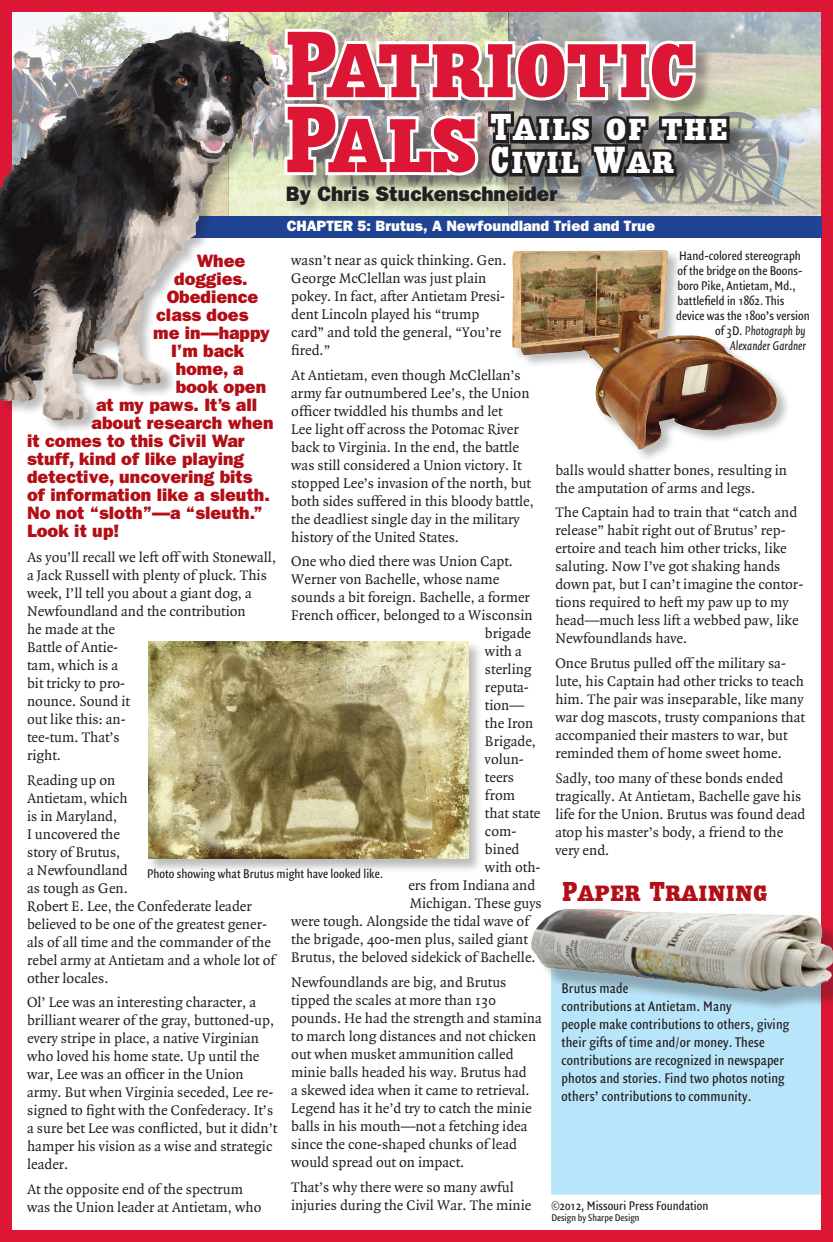
<style>
.page{position:relative;width:833px;height:1242px;background:#fff}
.page>*{position:absolute;margin:0;border:0;box-sizing:border-box;transform-origin:0 0}
.t1{font:condensed 82.5px/75px "AI Wood Antique";color:#dc1735}
.t2{font:condensed 33px/33px "AI Wood Antique";letter-spacing:.05em;color:#fff}
.t3{font:condensed 24px "AI Wood Antique";letter-spacing:.01em;color:#b30e15}
.t4{font:800 21px "Franklin Gothic LT";color:#231f20}
.t5{font:800 18px "Franklin Gothic LT";color:#b30e15}
.t6{font:15px/18px "Quadraat";color:#231f20}
.t7{font:15px/18px "Quadraat Sans Con";letter-spacing:.01em;color:#231f20}
.t8{font:800 15px "Franklin Gothic LT";color:#fff}
.t9{font:13.5px "Quadraat Sans Con";color:#231f20}
.t10{font:italic 13.5px "Quadraat Sans Con";color:#231f20}
.t11{font:10.5px "Quadraat Sans Con";color:#231f20}
.s1{font-style:normal}
</style>
<div class="page">
<div style="left:551px;top:1012px;width:268px;height:183px;background:#b9e5fa"></div>
<img style="left:13px;top:13px;width:806px;height:203px">
<div style="left:0;top:0;width:832px;height:1242px;border:12px solid #dc1735"></div>
<div style="left:537px;top:914px;width:295px;height:98px;background:#231f20;opacity:.3"></div>
<img style="left:531px;top:909px;width:216px;height:81px">
<div style="left:188px;top:216px;width:633px;height:22px;background:#214393"></div>
<div style="left:0;top:32px;width:283px;height:402px;background:#231f20;opacity:.3"></div>
<img style="left:0;top:32px;width:185px;height:371px">
<div style="left:491px;top:113px;width:257px;height:83px;background:#231f20;opacity:.4"></div>
<svg style="left:281px;top:0;width:451px;height:219px"></svg>
<div style="left:147px;top:640px;width:335px;height:233px;background:#231f20;opacity:.3"></div>
<img style="left:148px;top:641px;width:320px;height:218px">
<div style="left:511px;top:249px;width:280px;height:215px;background:#231f20;opacity:.3"></div>
<img style="left:512px;top:250px;width:266px;height:200px">
<h1 class="t1" style="left:284px;top:26px;width:413px">Patriotic<br>Pals</h1>
<h2 class="t2" style="left:490px;top:111px;width:239px">Tails of the<br>Civil War</h2>
<h3 class="t4" style="left:286px;top:181px;width:273px">By Chris Stuckenschneider</h3>
<p class="t8" style="left:286px;top:217px;width:370px">CHAPTER 5: Brutus, A Newfoundland Tried and True</p>
<p class="t6" style="left:291px;top:251px;width:217px">wasn’t near as quick thinking. Gen.<br>George McClellan was just plain pokey. In fact, after Antietam Presi&shy;dent Lincoln played his “trump card” and told the general, “You’re fired.”</p>
<p class="t6" style="left:291px;top:366px;width:244px">At Antietam, even though McClellan’s army far outnumbered Lee’s, the Union officer twiddled his thumbs and let<br>Lee light off across the Potomac River back to Virginia. In the end, the battle was still considered a Union victory. It stopped Lee’s invasion of the north, but both sides suffered in this bloody battle, the deadliest single day in the military history of the United States.</p>
<p class="t6" style="left:291px;top:553px;width:223px">One who died there was Union Capt.</p>
<p class="t6" style="left:291px;top:571px;width:210px">Werner von Bachelle, whose name</p>
<p class="t6" style="left:291px;top:589px;width:240px">sounds a bit foreign. Bachelle, a former</p>
<p class="t6" style="left:291px;top:607px;width:243px">French officer, belonged to a Wisconsin</p>
<p class="t6" style="left:485px;top:625px;width:48px">brigade</p>
<p class="t6" style="left:485px;top:643px;width:38px">with a</p>
<p class="t6" style="left:485px;top:661px;width:48px">sterling</p>
<p class="t6" style="left:485px;top:679px;width:45px">reputa-</p>
<p class="t6" style="left:485px;top:697px;width:41px">tion—</p>
<p class="t6" style="left:485px;top:715px;width:50px">the Iron</p>
<p class="t6" style="left:485px;top:733px;width:53px">Brigade,</p>
<p class="t6" style="left:485px;top:751px;width:40px">volun-</p>
<p class="t6" style="left:485px;top:769px;width:31px">teers</p>
<p class="t6" style="left:485px;top:787px;width:32px">from</p>
<p class="t6" style="left:485px;top:805px;width:57px">that state</p>
<p class="t6" style="left:485px;top:823px;width:33px">com-</p>
<p class="t6" style="left:485px;top:841px;width:36px">bined</p>
<p class="t6" style="left:485px;top:859px;width:57px">with oth-</p>
<p class="t6" style="left:408px;top:877px;width:128px">ers from Indiana and</p>
<p class="t6" style="left:410px;top:895px;width:133px">Michigan. These guys</p>
<p class="t6" style="left:291px;top:913px;width:239px">were tough. Alongside the tidal wave of</p>
<p class="t6" style="left:291px;top:931px;width:238px">the brigade, 400-men plus, sailed giant</p>
<p class="t6" style="left:291px;top:949px;width:246px">Brutus, the beloved sidekick of Bachelle.</p>
<p class="t6" style="left:291px;top:974px;width:252px">Newfoundlands are big, and Brutus tipped the scales at more than 130 pounds. He had the strength and stamina to march long distances and not chicken out when musket ammunition called minie balls headed his way. Brutus had<br>a skewed idea when it came to retrieval.<br>Legend has it he’d try to catch the minie balls in his mouth—not a fetching idea since the cone-shaped chunks of lead would spread out on impact.</p>
<p class="t6" style="left:291px;top:1178px;width:241px">That’s why there were so many awful injuries during the Civil War. The minie</p>
<p class="t5" style="left:197px;top:250px;width:50px">Whee</p>
<p class="t5" style="left:174px;top:268px;width:75px">doggies.</p>
<p class="t5" style="left:167px;top:286px;width:93px">Obedience</p>
<p class="t5" style="left:156px;top:304px;width:94px">class does</p>
<p class="t5" style="left:153px;top:322px;width:118px">me in—happy</p>
<p class="t5" style="left:171px;top:340px;width:75px">I’m back</p>
<p class="t5" style="left:176px;top:358px;width:69px">home, a</p>
<p class="t5" style="left:176px;top:376px;width:92px">book open</p>
<p class="t5" style="left:96px;top:394px;width:162px">at my paws. It’s all</p>
<p class="t5" style="left:92px;top:412px;width:183px">about research when</p>
<p class="t5" style="left:27px;top:430px;width:219px">it comes to this Civil War</p>
<p class="t5" style="left:27px;top:448px;width:218px">stuff, kind of like playing</p>
<p class="t5" style="left:27px;top:466px;width:227px">detective, uncovering bits</p>
<p class="t5" style="left:27px;top:484px;width:244px">of information like a sleuth.</p>
<p class="t5" style="left:27px;top:502px;width:237px">No not “sloth”—a “sleuth.”</p>
<p class="t5" style="left:27px;top:520px;width:94px">Look it up!</p>
<p class="t6" style="left:27px;top:549px;width:250px">As you’ll recall we left off with Stonewall, a Jack Russell with plenty of pluck. This week, I’ll tell you about a giant dog, a<br>Newfoundland and the contribution<br>he made at the<br>Battle of Antie-<br>tam, which is a<br>bit tricky to pro-<br>nounce. Sound it<br>out like this: an-<br>tee-tum. That’s<br>right.</p>
<p class="t6" style="left:27px;top:771px;width:250px">Reading up on<br>Antietam, which<br>is in Maryland,<br>I uncovered the<br>story of Brutus,<br>a Newfoundland<br>as tough as Gen.<br>Robert E. Lee, the Confederate leader believed to be one of the greatest gener&shy;als of all time and the commander of the rebel army at Antietam and a whole lot of other locales.</p>
<p class="t6" style="left:27px;top:994px;width:251px">Ol’ Lee was an interesting character, a brilliant wearer of the gray, buttoned-up, every stripe in place, a native Virginian who loved his home state. Up until the war, Lee was an officer in the Union army. But when Virginia seceded, Lee re&shy;signed to fight with the Confederacy. It’s a sure bet Lee was conflicted, but it didn’t hamper his vision as a wise and strategic leader.</p>
<p class="t6" style="left:27px;top:1181px;width:236px">At the opposite end of the spectrum was the Union leader at Antietam, who</p>
<p class="t9" style="left:147px;top:866px;width:237px">Photo showing what Brutus might have looked like.</p>
<p class="t9" style="left:679px;top:248px;width:123px">Hand-colored stereograph</p>
<p class="t9" style="left:677px;top:263px;width:126px">of the bridge on the Boons-</p>
<p class="t9" style="left:677px;top:278px;width:119px">boro Pike, Antietam, Md.,</p>
<p class="t9" style="left:677px;top:293px;width:108px">battlefield in 1862. This</p>
<p class="t9" style="left:676px;top:308px;width:135px">device was the 1800’s version</p>
<p class="t10" style="left:715px;top:323px;width:92px"><span class="s1">of 3D.</span> Photograph by</p>
<p class="t10" style="left:730px;top:338px;width:77px">Alexander Gardner</p>
<p class="t6" style="left:555px;top:461px;width:233px">balls would shatter bones, resulting in the amputation of arms and legs.</p>
<p class="t6" style="left:555px;top:504px;width:249px">The Captain had to train that “catch and release” habit right out of Brutus’ rep&shy;ertoire and teach him other tricks, like saluting. Now I’ve got shaking hands down pat, but I can’t imagine the contor&shy;tions required to heft my paw up to my head—much less lift a webbed paw, like Newfoundlands have.</p>
<p class="t6" style="left:555px;top:655px;width:251px">Once Brutus pulled off the military sa&shy;lute, his Captain had other tricks to teach him. The pair was inseparable, like many war dog mascots, trusty companions that accompanied their masters to war, but reminded them of home sweet home.</p>
<p class="t6" style="left:555px;top:770px;width:251px">Sadly, too many of these bonds ended tragically. At Antietam, Bachelle gave his life for the Union. Brutus was found dead atop his master’s body, a friend to the very end.</p>
<h3 class="t3" style="left:562px;top:876px;width:207px">Paper Training</h3>
<p class="t7" style="left:561px;top:980px;width:229px">Brutus made<br>contributions at Antietam. Many<br>people make contributions to others, giving their gifts of time and/or money. These contributions are recognized in newspaper photos and stories. Find two photos noting others’ contributions to community.</p>
<p class="t9" style="left:551px;top:1198px;width:158px">©2012, Missouri Press Foundation</p>
<p class="t11" style="left:551px;top:1212px;width:90px">Design by Sharpe Design</p>
</div>
